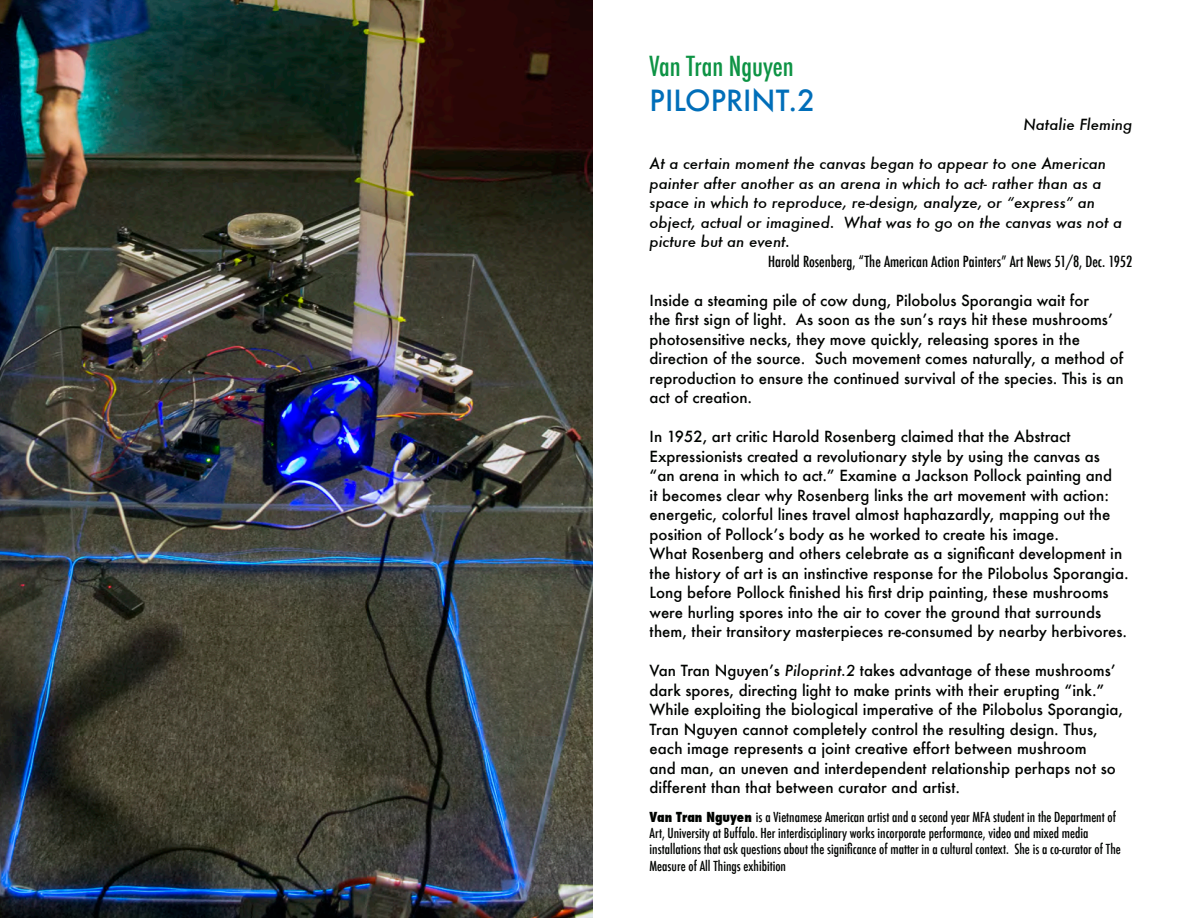
<style>
.page{position:relative;width:1188px;height:918px;background:#fff}
.page>*{position:absolute;margin:0;border:0;box-sizing:border-box;transform-origin:0 0}
.t1{font:500 28.5px "Futura";color:#006eb9}
.t2{font:500 condensed 27px "Futura";color:#0d9344}
.t3{font:500 15px/19.5px "Futura";color:#000300}
.t4{font:italic 500 15px/19.5px "Futura";color:#000300}
.t5{font:500 condensed 15px "Futura";color:#000300}
.t6{font:500 condensed 13.5px/16.2px "Futura";color:#000300}
.s1{font-style:italic}
.s2{font-weight:800}
</style>
<div class="page">
<img style="left:0;top:0;width:592px;height:918px">
<p class="t2" style="left:650px;top:49px;width:146px">Van Tran Nguyen</p>
<p class="t1" style="left:650px;top:80px;width:167px">PILOPRINT.2</p>
<p class="t4" style="left:1024px;top:115px;width:110px">Natalie Fleming</p>
<p class="t4" style="left:650px;top:154px;width:474px">At a certain moment the canvas began to appear to one American painter after another as an arena in which to act- rather than as a space in which to reproduce, re-design, analyze, or “express” an object, actual or imagined. What was to go on the canvas was not a picture but an event.</p>
<p class="t5" style="left:768px;top:251px;width:366px">Harold Rosenberg, “The American Action Painters” Art News 51/8, Dec. 1952</p>
<p class="t3" style="left:650px;top:290px;width:476px">Inside a steaming pile of cow dung, Pilobolus Sporangia wait for<br>the first sign of light. As soon as the sun’s rays hit these mushrooms’ photosensitive necks, they move quickly, releasing spores in the direction of the source. Such movement comes naturally, a method of reproduction to ensure the continued survival of the species. This is an act of creation.</p>
<p class="t3" style="left:650px;top:427px;width:464px">In 1952, art critic Harold Rosenberg claimed that the Abstract Expressionists created a revolutionary style by using the canvas as “an arena in which to act.” Examine a Jackson Pollock painting and it becomes clear why Rosenberg links the art movement with action: energetic, colorful lines travel almost haphazardly, mapping out the position of Pollock’s body as he worked to create his image.</p>
<p class="t3" style="left:650px;top:544px;width:481px">What Rosenberg and others celebrate as a significant development in the history of art is an instinctive response for the Pilobolus Sporangia.<br>Long before Pollock finished his first drip painting, these mushrooms were hurling spores into the air to cover the ground that surrounds them, their transitory masterpieces re-consumed by nearby herbivores.</p>
<p class="t3" style="left:650px;top:661px;width:475px">Van Tran Nguyen’s <span class="s1">Piloprint.2</span> takes advantage of these mushrooms’ dark spores, directing light to make prints with their erupting “ink.” While exploiting the biological imperative of the Pilobolus Sporangia, Tran Nguyen cannot completely control the resulting design. Thus, each image represents a joint creative effort between mushroom<br>and man, an uneven and interdependent relationship perhaps not so different than that between curator and artist.</p>
<p class="t6" style="left:650px;top:809px;width:468px"><span class="s2">Van Tran Nguyen</span> is a Vietnamese American artist and a second year MFA student in the Department of<br>Art, University at Buffalo. Her interdisciplinary works incorporate performance, video and mixed media</p>
<p class="t6" style="left:650px;top:841px;width:473px">installations that ask questions about the significance of matter in a cultural context. She is a co-curator of The<br>Measure of All Things exhibition</p>
</div>
